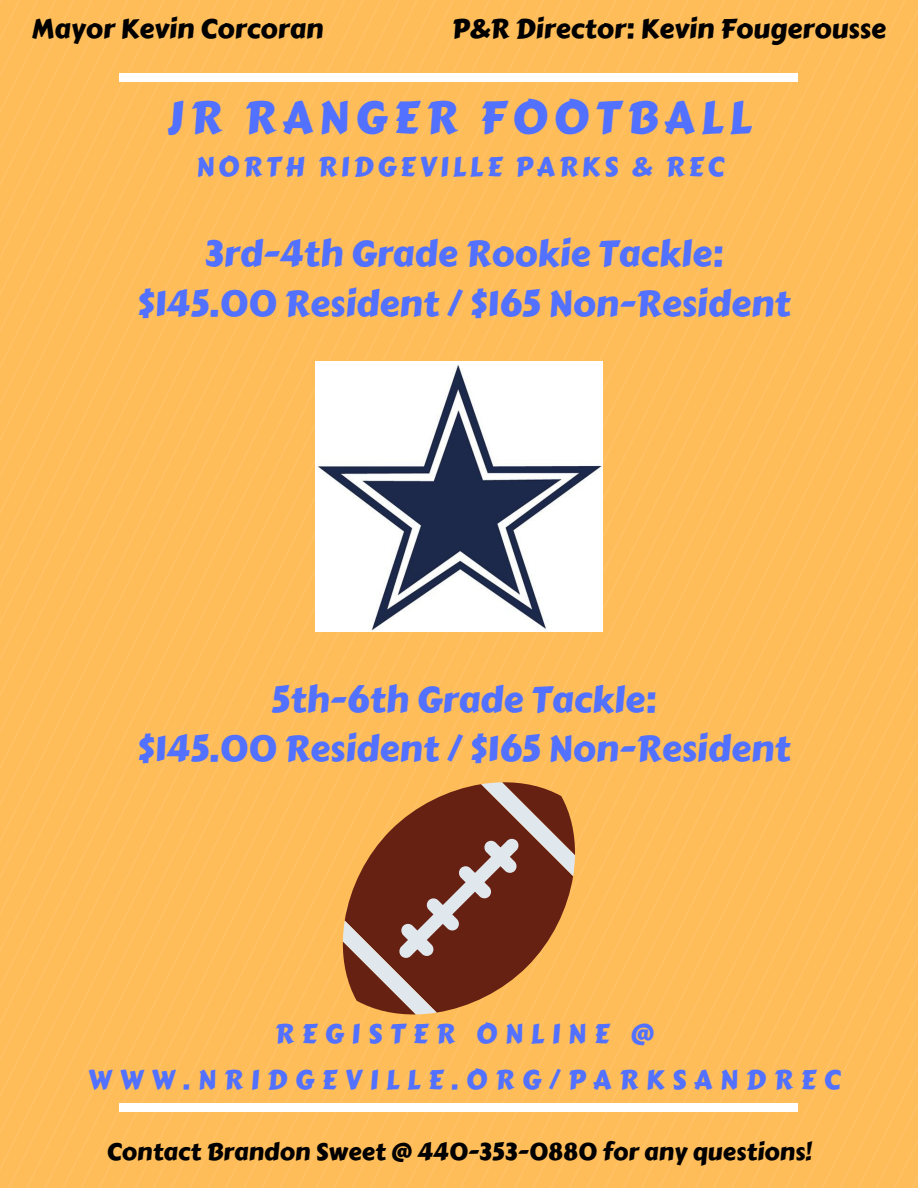
<style>
.page{position:relative;width:918px;height:1188px;background:#fff}
.page>*{position:absolute;margin:0;border:0;box-sizing:border-box;transform-origin:0 0}
.t1{font:45px "Carter One";letter-spacing:.135em;color:#5271ff}
.t2{font:36px/49.5px "Carter One";color:#5271ff;text-align:center}
.t3{font:27px/45.9px "Carter One";letter-spacing:.28em;color:#5271ff;text-align:center}
.t4{font:27px "Carter One";color:#000}
.t5{font:27px "Carter One";letter-spacing:.135em;color:#5271ff}
.t6{font:24px "Carter One";color:#000}
</style>
<div class="page">
<img style="left:0;top:0;width:918px;height:1188px">
<div style="left:120px;top:73px;width:678px;height:9px;background:#fff"></div>
<div style="left:120px;top:1103px;width:678px;height:9px;background:#fff"></div>
<img style="left:316px;top:361px;width:286px;height:270px">
<svg style="left:343px;top:782px;width:232px;height:232px;background:#9b6141"></svg>
<p class="t4" style="left:31px;top:8px;width:293px">Mayor Kevin Corcoran</p>
<p class="t4" style="left:452px;top:8px;width:436px">P&amp;R Director: Kevin Fougerousse</p>
<p class="t1" style="left:167px;top:84px;width:586px">JR RANGER FOOTBALL</p>
<p class="t5" style="left:196px;top:146px;width:530px">NORTH RIDGEVILLE PARKS &amp; REC</p>
<p class="t2" style="left:137px;top:230px;width:655px">3rd-4th Grade Rookie Tackle: $145.00 Resident / $165 Non-Resident</p>
<p class="t2" style="left:137px;top:675px;width:655px">5th-6th Grade Tackle:<br>$145.00 Resident / $165 Non-Resident</p>
<p class="t3" style="left:88px;top:1011px;width:754px">REGISTER ONLINE @<br>WWW.NRIDGEVILLE.ORG/PARKSANDREC</p>
<p class="t6" style="left:106px;top:1133px;width:707px">Contact Brandon Sweet @ 440-353-0880 for any questions!</p>
</div>
